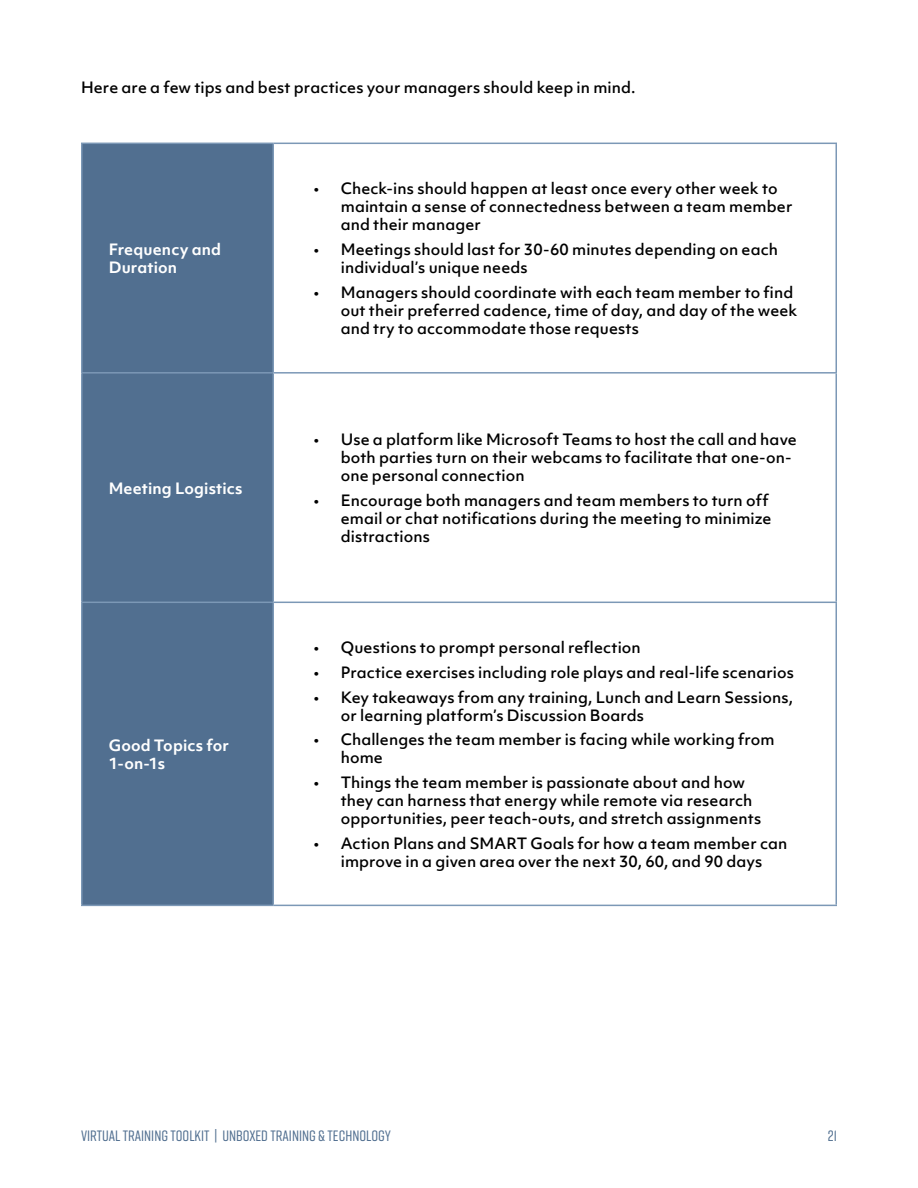
<style>
.page{position:relative;width:918px;height:1188px;background:#fff}
.page>*{position:absolute;margin:0;border:0;box-sizing:border-box;transform-origin:0 0}
.t1{font:500 15px/18px "Objektiv Mk 1";letter-spacing:.005em;color:#000}
.t2{font:700 15px/18px "Objektiv Mk 1";letter-spacing:.01em;color:#fff}
.t3{font:500 15px "Rift";color:#516f90}
</style>
<div class="page">
<div style="left:82px;top:144px;width:190px;height:761px;background:#516f90"></div>
<hr style="left:81px;top:143px;width:192px;height:1px;background:#7c98b6">
<hr style="left:81px;top:144px;width:1px;height:228px;background:#7c98b6">
<hr style="left:273px;top:143px;width:564px;height:1px;background:#7c98b6">
<hr style="left:272px;top:144px;width:2px;height:228px;background:#7c98b6">
<hr style="left:836px;top:144px;width:1px;height:228px;background:#7c98b6">
<hr style="left:81px;top:372px;width:192px;height:2px;background:#7c98b6">
<hr style="left:81px;top:374px;width:1px;height:228px;background:#7c98b6">
<hr style="left:273px;top:372px;width:564px;height:2px;background:#7c98b6">
<hr style="left:272px;top:374px;width:2px;height:228px;background:#7c98b6">
<hr style="left:836px;top:374px;width:1px;height:228px;background:#7c98b6">
<hr style="left:81px;top:602px;width:192px;height:1px;background:#7c98b6">
<hr style="left:81px;top:603px;width:1px;height:302px;background:#7c98b6">
<hr style="left:273px;top:602px;width:564px;height:1px;background:#7c98b6">
<hr style="left:272px;top:603px;width:2px;height:302px;background:#7c98b6">
<hr style="left:836px;top:603px;width:1px;height:302px;background:#7c98b6">
<hr style="left:81px;top:905px;width:192px;height:1px;background:#7c98b6">
<hr style="left:273px;top:905px;width:564px;height:1px;background:#7c98b6">
<p class="t1" style="left:81px;top:78px;width:556px">Here are a few tips and best practices your managers should keep in mind.</p>
<p class="t2" style="left:109px;top:240px;width:114px">Frequency and<br>Duration</p>
<p class="t2" style="left:109px;top:479px;width:135px">Meeting Logistics</p>
<p class="t2" style="left:109px;top:736px;width:122px">Good Topics for<br>1-on-1s</p>
<p class="t1" style="left:341px;top:180px;width:453px;text-indent:-27px">• Check-ins should happen at least once every other week to maintain a sense of connectedness between a team member and their manager</p>
<p class="t1" style="left:341px;top:240px;width:439px;text-indent:-27px">• Meetings should last for 30-60 minutes depending on each individual’s unique needs</p>
<p class="t1" style="left:341px;top:283px;width:458px;text-indent:-27px">• Managers should coordinate with each team member to find out their preferred cadence, time of day, and day of the week and try to accommodate those requests</p>
<p class="t1" style="left:341px;top:430px;width:458px;text-indent:-27px">• Use a platform like Microsoft Teams to host the call and have both parties turn on their webcams to facilitate that one-on&shy;one personal connection</p>
<p class="t1" style="left:341px;top:491px;width:432px;text-indent:-27px">• Encourage both managers and team members to turn off email or chat notifications during the meeting to minimize distractions</p>
<p class="t1" style="left:314px;top:638px;width:329px">• Questions to prompt personal reflection</p>
<p class="t1" style="left:314px;top:663px;width:482px">• Practice exercises including role plays and real-life scenarios</p>
<p class="t1" style="left:341px;top:688px;width:454px;text-indent:-27px">• Key takeaways from any training, Lunch and Learn Sessions, or learning platform’s Discussion Boards</p>
<p class="t1" style="left:341px;top:730px;width:435px;text-indent:-27px">• Challenges the team member is facing while working from home</p>
<p class="t1" style="left:341px;top:773px;width:422px;text-indent:-27px">• Things the team member is passionate about and how they can harness that energy while remote via research opportunities, peer teach-outs, and stretch assignments</p>
<p class="t1" style="left:314px;top:834px;width:475px;text-align:center">• Action Plans and SMART Goals for how a team member can improve in a given area over the next 30, 60, and 90 days</p>
<p class="t3" style="left:81px;top:1126px;width:312px">VIRTUAL TRAINING TOOLKIT | UNBOXED TRAINING &amp; TECHNOLOGY</p>
<p class="t3" style="left:828px;top:1125px;width:11px">21</p>
</div>
